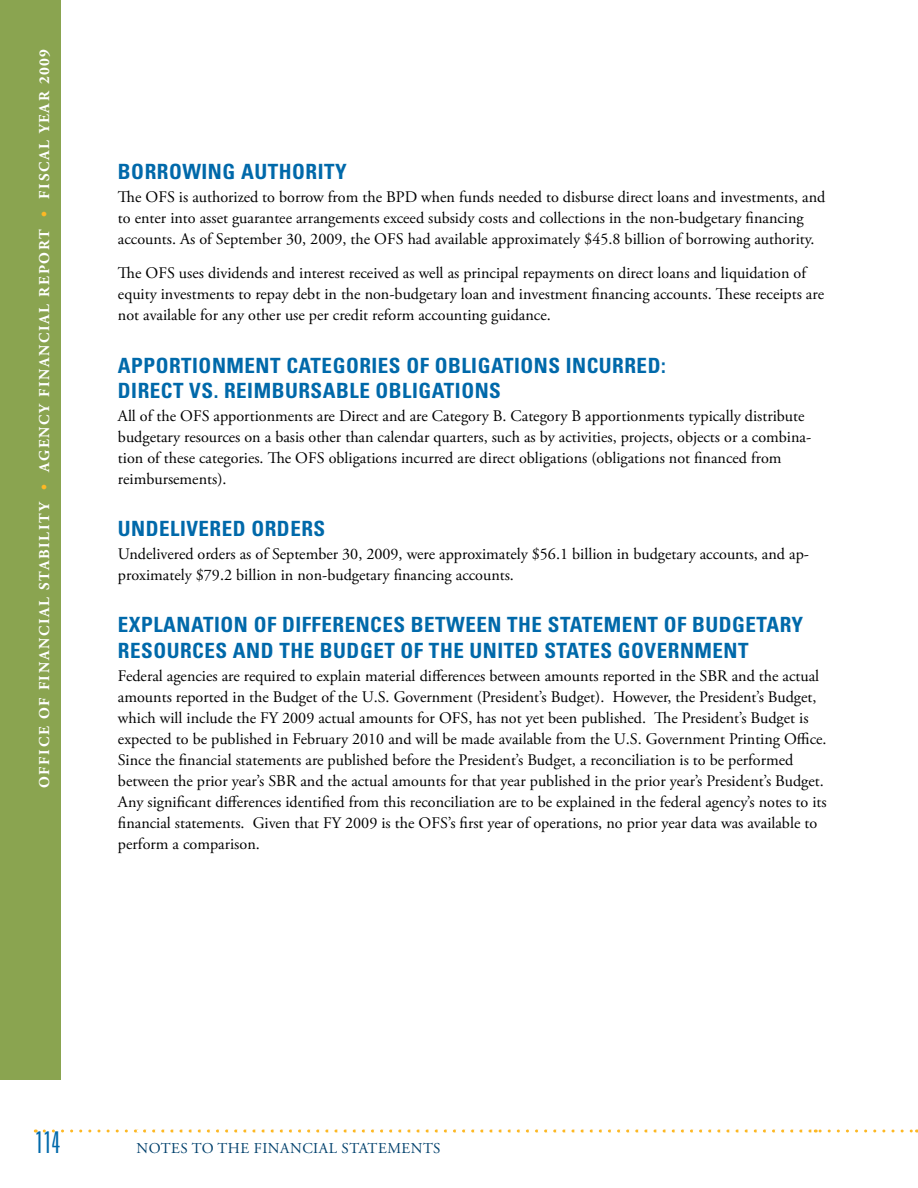
<style>
.page{position:relative;width:918px;height:1188px;background:#fff}
.page>*{position:absolute;margin:0;border:0;box-sizing:border-box;transform-origin:0 0}
._09_Text{font:300 ultra-condensed 30px "Univers";color:#0069aa}
._09_Sub_2{font:700 condensed 21px/25.2px "Univers";letter-spacing:.025em;color:#0069aa}
._09_Text-2{font:16.2px/21px "Adobe Garamond Pro";color:#000}
.t1{font:700 15px "Adobe Garamond Pro";letter-spacing:.115em;color:#fff}
.t2{font:15px "Adobe Garamond Pro";letter-spacing:.21em;color:#00406c}
.s1{color:#fdb824}
</style>
<div class="page">
<div style="left:0;top:0;width:61px;height:1080px;background:#8aa450"></div>
<svg style="left:44px;top:1130px;width:874px;height:2px"></svg>
<p class="t1" style="left:36px;top:788px;width:741px;rotate:-90deg">OFFICE OF FINANCIAL STABILITY <span class="s1">•</span> Agency Financial report <span class="s1">•</span> Fiscal Year 2009</p>
<p class="_09_Sub_2" style="left:118px;top:159px;width:230px">BO RROWING AUTHO RITY</p>
<p class="_09_Text-2" style="left:118px;top:187px;width:709px">The OFS is authorized to borrow from the BPD when funds needed to disburse direct loans and investments, and to enter into asset guarantee arrangements exceed subsidy costs and collections in the non-budgetary financing accounts. As of September 30, 2009, the OFS had available approximately $45.8 billion of borrowing authority.</p>
<p class="_09_Text-2" style="left:118px;top:263px;width:708px">The OFS uses dividends and interest received as well as principal repayments on direct loans and liquidation of equity investments to repay debt in the non-budgetary loan and investment financing accounts. These receipts are not available for any other use per credit reform accounting guidance.</p>
<p class="_09_Sub_2" style="left:118px;top:352px;width:14px">APPO</p>
<p class="_09_Sub_2" style="left:118px;top:352px;width:549px;text-indent:51px">RTIONMENT CATEGORIES OF OBLIGATIONS INCURRED:<br>DIRECT VS. REIMBURSABLE OBLIGATIONS</p>
<p class="_09_Text-2" style="left:118px;top:406px;width:695px">All of the OFS apportionments are Direct and are Category B. Category B apportionments typically distribute budgetary resources on a basis other than calendar quarters, such as by activities, projects, objects or a combina&shy;tion of these categories. The OFS obligations incurred are direct obligations (obligations not financed from reimbursements).</p>
<p class="_09_Sub_2" style="left:118px;top:516px;width:206px">UNDELIVERED ORDERS</p>
<p class="_09_Text-2" style="left:118px;top:544px;width:693px">Undelivered orders as of September 30, 2009, were approximately $56.1 billion in budgetary accounts, and ap&shy;proximately $79.2 billion in non-budgetary financing accounts.</p>
<p class="_09_Sub_2" style="left:118px;top:612px;width:687px">EXPLANATION OF DIFFERENCES BETWEEN THE STATEMENT OF BUDGETARY<br>RESOURCES AND THE BUDGET OF THE UNITED STATES GOVERNMENT</p>
<p class="_09_Text-2" style="left:118px;top:666px;width:710px">Federal agencies are required to explain material differences between amounts reported in the SBR and the actual amounts reported in the Budget of the U.S. Government (President’s Budget). However, the President’s Budget, which will include the FY 2009 actual amounts for OFS, has not yet been published. The President’s Budget is expected to be published in February 2010 and will be made available from the U.S. Government Printing Office.<br>Since the financial statements are published before the President’s Budget, a reconciliation is to be performed between the prior year’s SBR and the actual amounts for that year published in the prior year’s President’s Budget.<br>Any significant differences identified from this reconciliation are to be explained in the federal agency’s notes to its financial statements. Given that FY 2009 is the OFS’s first year of operations, no prior year data was available to perform a comparison.</p>
<p class="_09_Text" style="left:35px;top:1126px;width:26px">114</p>
<p class="t2" style="left:137px;top:1139px;width:23px">Notes</p>
<p class="t2" style="left:192px;top:1139px;width:73px">to thefinancia</p>
<p class="t2" style="left:329px;top:1139px;width:24px">l statements</p>
</div>
